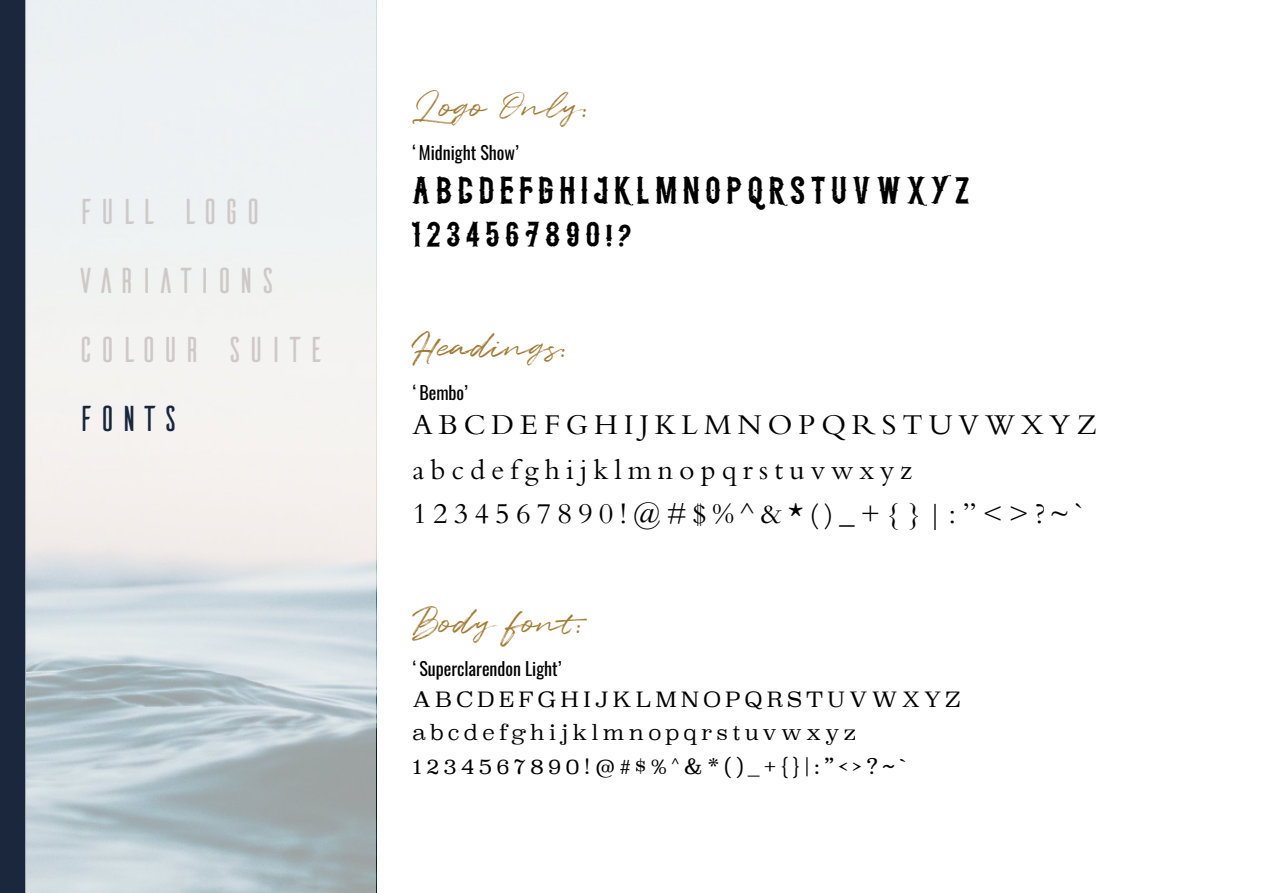
<style>
.page{position:relative;width:1263px;height:893px;background:#fff}
.page>*{position:absolute;margin:0;border:0;box-sizing:border-box;transform-origin:0 0}
.t1{font:36px/68.7px "Ailerons";color:#cec9c8}
.t2{font:36px "Quentin";color:#a27c36}
.t3{font:36px "Ailerons";color:#17263b}
.t4{font:30px/44.5px "Bembo Std";letter-spacing:.2em;color:#000}
.t5{font:30px/44.5px "Midnight Show";letter-spacing:.2em;color:#000}
.t6{font:300 21px/33.8px "Superclarendon";letter-spacing:.2em;color:#000}
.t7{font:18px "Oswald";color:#000}
</style>
<div class="page">
<div style="left:0;top:0;width:26px;height:893px;background:#1a273c"></div>
<svg style="left:26px;top:0;width:350px;height:893px;fill:#edf0ef"></svg>
<p class="t1" style="left:75px;top:178px;width:253px">FULL LOGO<br>VARIATIONS<br>COLOUR SUITE</p>
<p class="t3" style="left:75px;top:401px;width:108px">FONTS</p>
<p class="t2" style="left:412px;top:83px;width:176px">Logo Only:</p>
<p class="t7" style="left:412px;top:140px;width:108px">‘Midnight Show’</p>
<p class="t5" style="left:412px;top:170px;width:559px">ABCDEFGHIJKLMNOPQRSTUVWXYZ<br>1234567890!?</p>
<p class="t2" style="left:412px;top:322px;width:155px">Headings:</p>
<p class="t7" style="left:412px;top:380px;width:57px">‘Bembo’</p>
<p class="t4" style="left:412px;top:402px;width:686px">ABCDEFGHIJKLMNOPQRSTUVWXYZ abcdefghijklmnopqrstuvwxyz<br>1234567890!@#$%^&amp;*()_+{}|:”&lt;&gt;?~`</p>
<p class="t2" style="left:412px;top:598px;width:183px">Body font:</p>
<p class="t7" style="left:412px;top:656px;width:151px">‘Superclarendon Light’</p>
<p class="t6" style="left:412px;top:684px;width:550px">ABCDEFGHIJKLMNOPQRSTUVWXYZ abcdefghijklmnopqrstuvwxyz<br>1234567890!@#$%^&amp;*()_+{}|:”&lt;&gt;?~`</p>
</div>
